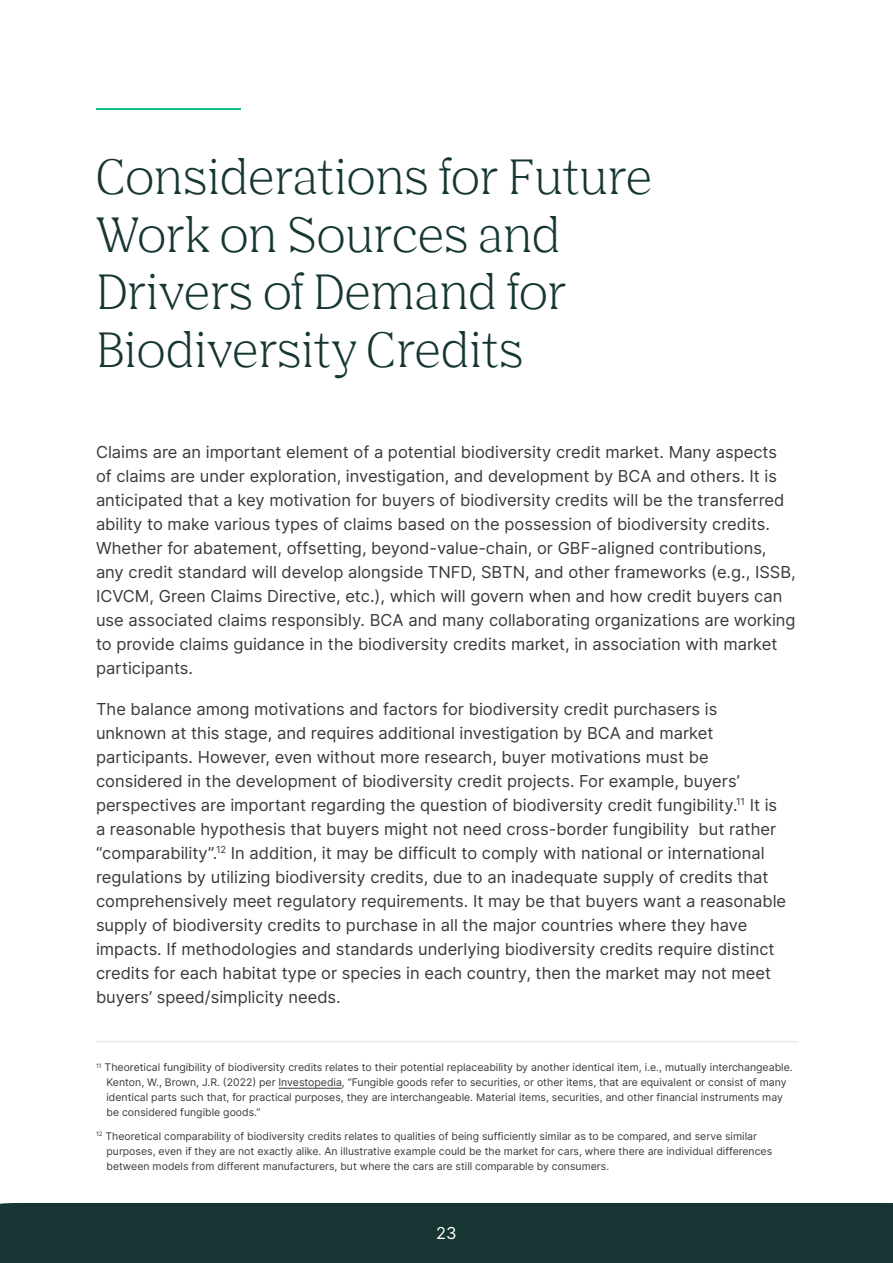
<style>
.page{position:relative;width:893px;height:1263px;background:#fff}
.page>*{position:absolute;margin:0;border:0;box-sizing:border-box;transform-origin:0 0}
.Heading{font:300 48px/57.6px "Nib Pro";color:#163634}
.t1{font:16.5px/24px "Inter";color:#3a3a3a}
.t2{font:16.5px "Inter";color:#fff}
.t3{font:10.5px/15px "Inter";color:#3a3a3a}
</style>
<div class="page">
<div style="left:1px;top:1203px;width:892px;height:60px;background:#173633"></div>
<svg style="left:0;top:1203px;width:1px;height:60px"></svg>
<hr style="left:96px;top:108px;width:144px;height:2px;background:#12c282">
<hr style="left:279px;top:1088px;width:63px;height:1px;background:#3a3a3a">
<hr style="left:96px;top:1041px;width:701px;height:1px;background:#4a6e75">
<p class="Heading" style="left:96px;top:150px;width:558px">Considerations for Future<br>Work on Sources and<br>Drivers of Demand for<br>Biodiversity Credits</p>
<p class="t1" style="left:96px;top:440px;width:701px">Claims are an important element of a potential biodiversity credit market. Many aspects of claims are under exploration, investigation, and development by BCA and others. It is anticipated that a key motivation for buyers of biodiversity credits will be the transferred ability to make various types of claims based on the possession of biodiversity credits.<br>Whether for abatement, offsetting, beyond-value-chain, or GBF-aligned contributions, any credit standard will develop alongside TNFD, SBTN, and other frameworks (e.g., ISSB, ICVCM, Green Claims Directive, etc.), which will govern when and how credit buyers can use associated claims responsibly. BCA and many collaborating organizations are working to provide claims guidance in the biodiversity credits market, in association with market participants.</p>
<p class="t1" style="left:96px;top:697px;width:692px">The balance among motivations and factors for biodiversity credit purchasers is unknown at this stage, and requires additional investigation by BCA and market participants. However, even without more research, buyer motivations must be considered in the development of biodiversity credit projects. For example, buyers’ perspectives are important regarding the question of biodiversity credit fungibility.<sup>11</sup> It is a reasonable hypothesis that buyers might not need cross-border fungibility but rather “comparability”.<sup>12</sup> In addition, it may be difficult to comply with national or international regulations by utilizing biodiversity credits, due to an inadequate supply of credits that comprehensively meet regulatory requirements. It may be that buyers want a reasonable supply of biodiversity credits to purchase in all the major countries where they have impacts. If methodologies and standards underlying biodiversity credits require distinct credits for each habitat type or species in each country, then the market may not meet buyers’ speed/simplicity needs.</p>
<p class="t3" style="left:106px;top:1060px;width:688px;text-indent:-10px"><sup>11</sup> Theoretical fungibility of biodiversity credits relates to their potential replaceability by another identical item, i.e., mutually interchangeable.<br>Kenton, W., Brown, J.R. (2022) per Investopedia, “Fungible goods refer to securities, or other items, that are equivalent or consist of many identical parts such that, for practical purposes, they are interchangeable. Material items, securities, and other financial instruments may be considered fungible goods.”</p>
<p class="t3" style="left:106px;top:1128px;width:667px;text-indent:-10px"><sup>12</sup> Theoretical comparability of biodiversity credits relates to qualities of being sufficiently similar as to be compared, and serve similar purposes, even if they are not exactly alike. An illustrative example could be the market for cars, where there are individual differences between models from different manufacturers, but where the cars are still comparable by consumers.</p>
<p class="t2" style="left:436px;top:1221px;width:22px">23</p>
</div>
